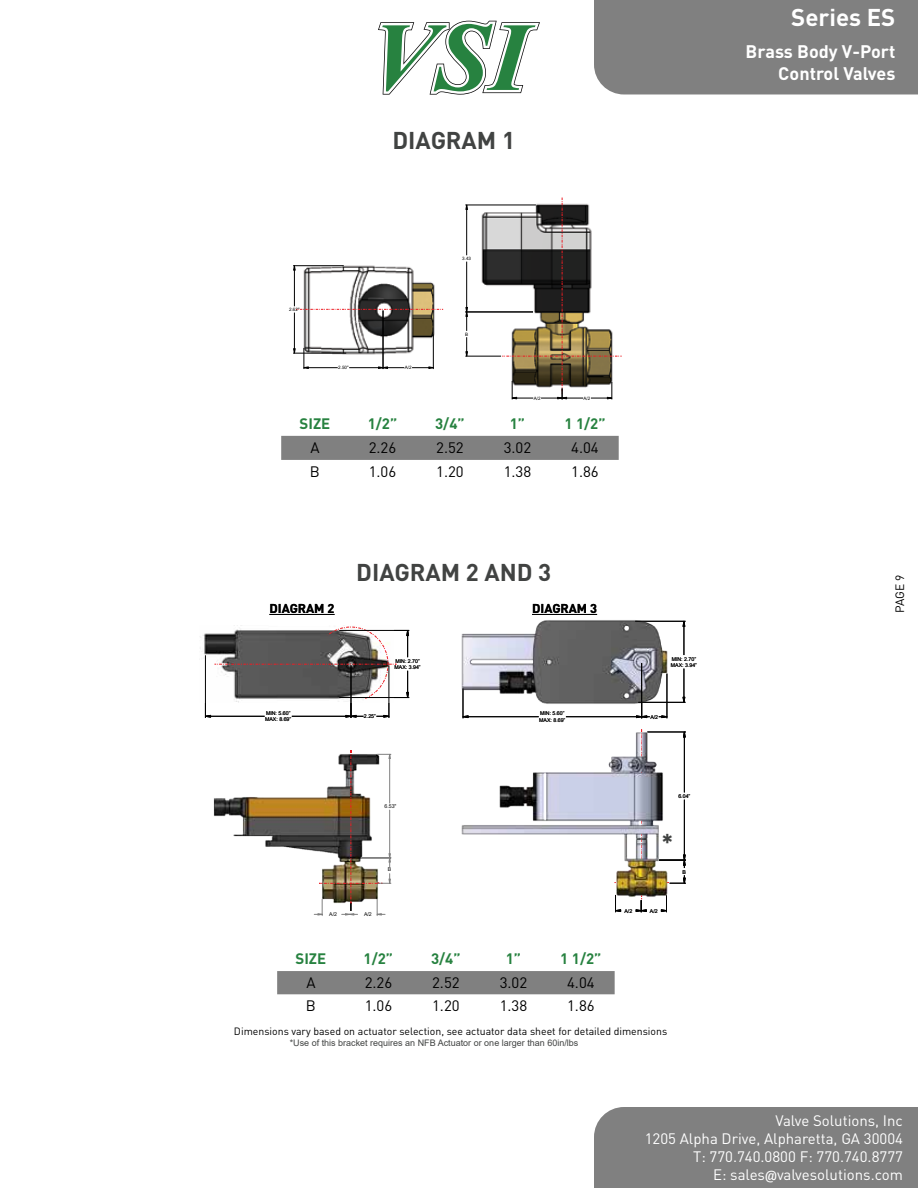
<style>
.page{position:relative;width:918px;height:1188px;background:#fff}
.page>*{position:absolute;margin:0;border:0;box-sizing:border-box;transform-origin:0 0}
.t1{font:700 24px "SPSU Sans";color:#414342}
.t2{font:700 24px "SPSU Sans";color:#fff}
.t3{font:700 18px/21.6px "SPSU Sans";color:#fff;text-align:right}
.t4{font:15px/18px "SPSU Sans";color:#fff;text-align:right}
.t5{font:15px "SPSU Sans";color:#000}
.t6{font:700 15px "SPSU Sans";color:#278240}
.t7{font:700 12.75px "SPSU Sans";color:#000}
.t8{font:12px "SPSU Sans";color:#000}
.t9{font:10.5px "SPSU Sans";color:#000}
.t10{font:9px "Arial";color:#414342}
.t11{font:5.25px/6.3px "Arial";color:#000}
.t12{font:4.5px "Arial";color:#000}
</style>
<div class="page">
<div style="left:594px;top:0;width:324px;height:94px;background:#808080"></div>
<div style="left:594px;top:1107px;width:324px;height:81px;background:#808080"></div>
<svg style="left:378px;top:21px;width:162px;height:73px"></svg>
<div style="left:281px;top:436px;width:338px;height:24px;background:#808080"></div>
<img style="left:203px;top:626px;width:186px;height:77px">
<img style="left:461px;top:614px;width:213px;height:96px">
<img style="left:461px;top:756px;width:153px;height:79px">
<svg style="left:214px;top:627px;width:182px;height:72px"></svg>
<hr style="left:269px;top:614px;width:66px;height:1px;background:#000">
<hr style="left:532px;top:614px;width:65px;height:1px;background:#000">
<img style="left:614px;top:729px;width:72px;height:183px">
<hr style="left:647px;top:732px;width:39px;height:1px;background:#000">
<hr style="left:292px;top:716px;width:59px;height:1px;background:#000">
<hr style="left:205px;top:716px;width:60px;height:1px;background:#000">
<svg style="left:204px;top:715px;width:7px;height:3px"></svg>
<hr style="left:205px;top:655px;width:1px;height:63px;background:#000">
<svg style="left:346px;top:715px;width:17px;height:3px"></svg>
<svg style="left:376px;top:715px;width:13px;height:3px"></svg>
<hr style="left:351px;top:666px;width:1px;height:52px;background:#000">
<hr style="left:389px;top:666px;width:1px;height:52px;background:#000">
<hr style="left:339px;top:630px;width:70px;height:1px;background:#000">
<hr style="left:339px;top:697px;width:70px;height:1px;background:#000">
<svg style="left:406px;top:629px;width:3px;height:28px"></svg>
<svg style="left:406px;top:671px;width:3px;height:28px"></svg>
<hr style="left:684px;top:621px;width:1px;height:34px;background:#000">
<hr style="left:684px;top:669px;width:1px;height:33px;background:#000">
<hr style="left:638px;top:702px;width:48px;height:1px;background:#000">
<hr style="left:635px;top:621px;width:51px;height:1px;background:#000">
<hr style="left:566px;top:716px;width:76px;height:1px;background:#000">
<hr style="left:463px;top:716px;width:76px;height:1px;background:#000">
<hr style="left:463px;top:688px;width:1px;height:30px;background:#000">
<svg style="left:636px;top:715px;width:14px;height:3px"></svg>
<svg style="left:659px;top:715px;width:8px;height:3px"></svg>
<hr style="left:641px;top:663px;width:1px;height:55px;background:#000">
<hr style="left:667px;top:674px;width:1px;height:44px;background:#000">
<img style="left:213px;top:797px;width:101px;height:54px">
<img style="left:314px;top:750px;width:77px;height:166px">
<div style="left:277px;top:971px;width:338px;height:23px;background:#808080"></div>
<img style="left:472px;top:197px;width:141px;height:203px">
<img style="left:293px;top:265px;width:150px;height:97px">
<svg style="left:296px;top:309px;width:147px;height:1px"></svg>
<svg style="left:502px;top:198px;width:120px;height:201px"></svg>
<svg style="left:466px;top:337px;width:2px;height:19px"></svg>
<hr style="left:465px;top:356px;width:36px;height:1px;background:#000">
<hr style="left:466px;top:205px;width:1px;height:50px;background:#000">
<hr style="left:466px;top:262px;width:1px;height:50px;background:#000">
<svg style="left:466px;top:307px;width:2px;height:24px"></svg>
<hr style="left:465px;top:312px;width:68px;height:1px;background:#000">
<hr style="left:465px;top:205px;width:71px;height:1px;background:#000">
<hr style="left:349px;top:367px;width:34px;height:1px;background:#000">
<hr style="left:304px;top:367px;width:34px;height:1px;background:#000">
<svg style="left:302px;top:348px;width:7px;height:21px"></svg>
<svg style="left:378px;top:367px;width:26px;height:2px"></svg>
<svg style="left:412px;top:367px;width:21px;height:2px"></svg>
<hr style="left:383px;top:310px;width:1px;height:59px;background:#000">
<hr style="left:433px;top:334px;width:1px;height:35px;background:#000">
<hr style="left:294px;top:313px;width:1px;height:40px;background:#000">
<hr style="left:294px;top:266px;width:1px;height:40px;background:#000">
<hr style="left:293px;top:265px;width:51px;height:1px;background:#000">
<hr style="left:293px;top:353px;width:53px;height:1px;background:#000">
<svg style="left:293px;top:348px;width:3px;height:7px"></svg>
<h1 class="t1" style="left:392px;top:124px;width:124px">DIAGRAM 1</h1>
<p class="t12" style="left:289px;top:306px;width:12px">2.62"</p>
<p class="t12" style="left:338px;top:365px;width:12px">2.50"</p>
<p class="t12" style="left:405px;top:365px;width:8px">A/2</p>
<p class="t12" style="left:462px;top:255px;width:10px">3.43</p>
<p class="t12" style="left:465px;top:331px;width:5px">B</p>
<p class="t12" style="left:534px;top:395px;width:8px">A/2</p>
<p class="t12" style="left:584px;top:395px;width:8px">A/2</p>
<p class="t6" style="left:300px;top:413px;width:32px">SIZE</p>
<p class="t6" style="left:368px;top:413px;width:31px">1/2”</p>
<p class="t6" style="left:435px;top:413px;width:31px">3/4”</p>
<p class="t6" style="left:510px;top:413px;width:17px">1”</p>
<p class="t6" style="left:564px;top:413px;width:43px">1 1/2”</p>
<p class="t5" style="left:310px;top:438px;width:11px">A</p>
<p class="t5" style="left:369px;top:438px;width:29px">2.26</p>
<p class="t5" style="left:436px;top:438px;width:29px">2.52</p>
<p class="t5" style="left:504px;top:438px;width:29px">3.02</p>
<p class="t5" style="left:571px;top:438px;width:29px">4.04</p>
<p class="t5" style="left:310px;top:462px;width:12px">B</p>
<p class="t5" style="left:369px;top:462px;width:29px">1.06</p>
<p class="t5" style="left:436px;top:462px;width:29px">1.20</p>
<p class="t5" style="left:504px;top:462px;width:29px">1.38</p>
<p class="t5" style="left:571px;top:462px;width:29px">1.86</p>
<h1 class="t1" style="left:356px;top:556px;width:196px">DIAGRAM 2 AND 3</h1>
<p class="t7" style="left:269px;top:600px;width:67px">DIAGRAM 2</p>
<p class="t7" style="left:532px;top:600px;width:67px">DIAGRAM 3</p>
<p class="t11" style="left:265px;top:710px;width:28px">MIN: 5.60”<br>MAX: 8.69”</p>
<p class="t11" style="left:364px;top:713px;width:13px">2.25”</p>
<p class="t11" style="left:395px;top:658px;width:28px">MIN: 2.70”<br>MAX: 3.94”</p>
<p class="t11" style="left:671px;top:656px;width:28px">MIN: 2.70”<br>MAX: 3.94”</p>
<p class="t11" style="left:539px;top:710px;width:28px">MIN: 5.60”<br>MAX: 8.69”</p>
<p class="t11" style="left:650px;top:714px;width:9px">A/2</p>
<p class="t11" style="left:384px;top:803px;width:14px">6.53"</p>
<p class="t11" style="left:329px;top:911px;width:9px">A/2</p>
<p class="t11" style="left:364px;top:911px;width:9px">A/2</p>
<p class="t11" style="left:388px;top:866px;width:5px">B</p>
<p class="t11" style="left:678px;top:793px;width:13px">6.04”</p>
<h1 class="t1" style="left:662px;top:827px;width:13px">*</h1>
<p class="t11" style="left:683px;top:869px;width:5px">B</p>
<p class="t11" style="left:624px;top:908px;width:9px">A/2</p>
<p class="t11" style="left:650px;top:908px;width:9px">A/2</p>
<p class="t6" style="left:296px;top:949px;width:32px">SIZE</p>
<p class="t6" style="left:364px;top:949px;width:31px">1/2”</p>
<p class="t6" style="left:431px;top:949px;width:31px">3/4”</p>
<p class="t6" style="left:506px;top:949px;width:17px">1”</p>
<p class="t6" style="left:560px;top:949px;width:43px">1 1/2”</p>
<p class="t5" style="left:306px;top:973px;width:11px">A</p>
<p class="t5" style="left:365px;top:973px;width:29px">2.26</p>
<p class="t5" style="left:432px;top:973px;width:29px">2.52</p>
<p class="t5" style="left:500px;top:973px;width:29px">3.02</p>
<p class="t5" style="left:567px;top:973px;width:29px">4.04</p>
<p class="t5" style="left:306px;top:996px;width:12px">B</p>
<p class="t5" style="left:365px;top:996px;width:29px">1.06</p>
<p class="t5" style="left:432px;top:996px;width:29px">1.20</p>
<p class="t5" style="left:500px;top:996px;width:29px">1.38</p>
<p class="t5" style="left:567px;top:996px;width:29px">1.86</p>
<p class="t9" style="left:234px;top:1024px;width:435px">Dimensions vary based on actuator selection, see actuator data sheet for detailed dimensions</p>
<p class="t10" style="left:290px;top:1037px;width:290px">*Use of this bracket requires an NFB Actuator or one larger than 60in/lbs</p>
<h1 class="t2" style="left:791px;top:1px;width:106px">Series ES</h1>
<p class="t3" style="left:746px;top:40px;width:151px">Brass Body V-Port<br>Control Valves</p>
<p class="t8" style="left:892px;top:613px;width:40px;rotate:-90deg">PAGE 9</p>
<p class="t4" style="left:645px;top:1112px;width:260px">Valve Solutions, Inc<br>1205 Alpha Drive, Alpharetta, GA 30004<br>T: 770.740.0800 F: 770.740.8777<br>E: sales@valvesolutions.com</p>
</div>
